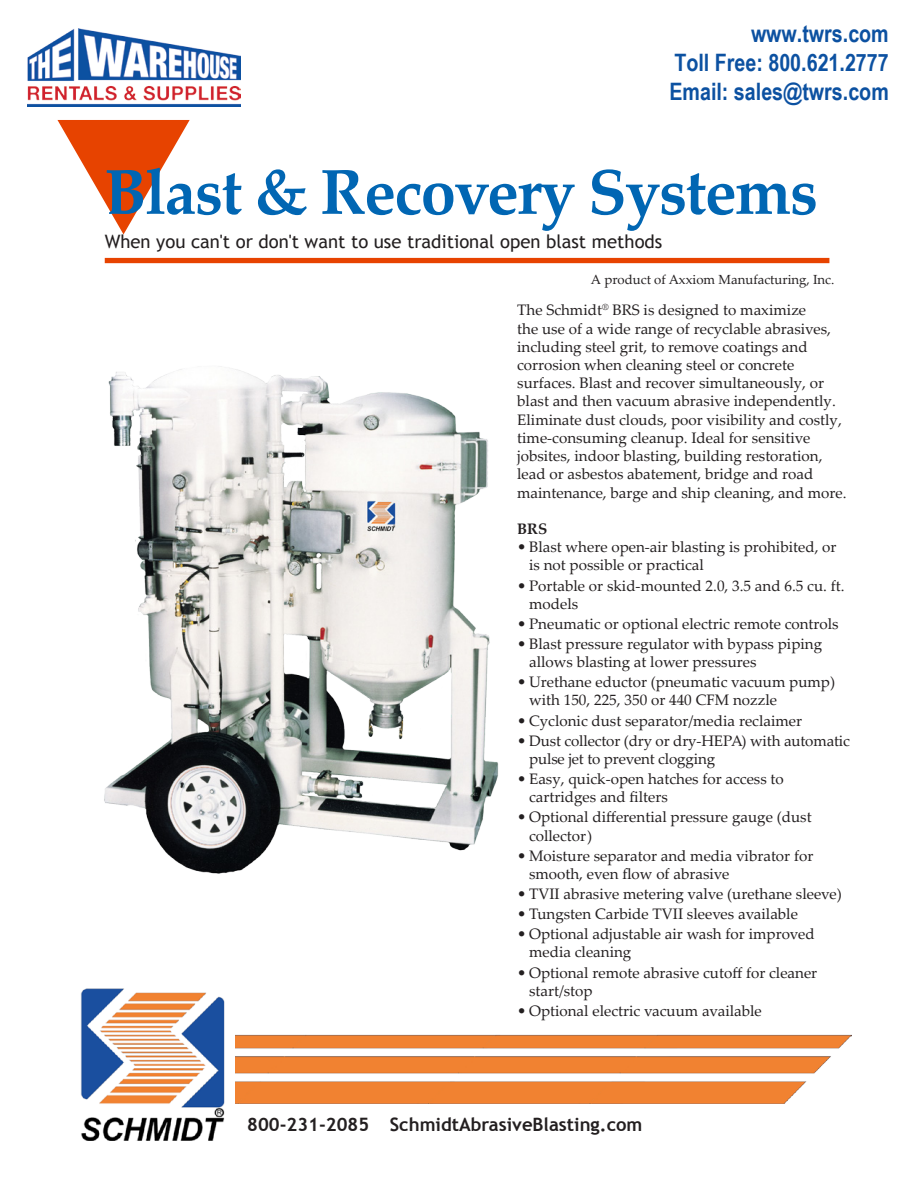
<style>
.page{position:relative;width:918px;height:1188px;background:#fff}
.page>*{position:absolute;margin:0;border:0;box-sizing:border-box;transform-origin:0 0}
.t1{font:700 63.3px "Palatino Linotype";letter-spacing:-.025em;color:#0166b3}
.t2{font:700 24px/28.8px "Arial Narrow";color:#0c51a1;text-align:right}
.t3{font:18.45px "Trebuchet MS";color:#231f20}
.t4{font:700 18.45px "Trebuchet MS";color:#231f20}
.t5{font:15.15px/18.1px "Palatino Linotype";color:#231f20}
.t6{font:700 15.15px "Palatino Linotype";color:#231f20}
.t7{font:13.2px "Palatino Linotype";color:#231f20}
</style>
<div class="page">
<img style="left:27px;top:29px;width:214px;height:78px">
<img style="left:235px;top:1034px;width:617px;height:69px">
<img style="left:80px;top:988px;width:145px;height:153px">
<div style="left:105px;top:258px;width:724px;height:5px;background:#e74300"></div>
<img style="left:104px;top:366px;width:395px;height:508px">
<h2 class="t2" style="left:674px;top:18px;width:216px">www.twrs.com<br>Toll Free: 800.621.2777</h2>
<h2 class="t2" style="left:669px;top:75px;width:221px">Email: sales@twrs.com</h2>
<p class="t1" style="left:105px;top:147px;width:715px">Blast &amp; Recovery Systems</p>
<p class="t3" style="left:105px;top:230px;width:559px">When you can't or don't want to use traditional open blast methods</p>
<p class="t7" style="left:591px;top:270px;width:245px">A product of Axxiom Manufacturing, Inc.</p>
<p class="t5" style="left:517px;top:301px;width:331px">The Schmidt<sup>®</sup> BRS is designed to maximize<br>the use of a wide range of recyclable abrasives, including steel grit, to remove coatings and corrosion when cleaning steel or concrete surfaces. Blast and recover simultaneously, or blast and then vacuum abrasive independently.<br>Eliminate dust clouds, poor visibility and costly, time-consuming cleanup. Ideal for sensitive jobsites, indoor blasting, building restoration, lead or asbestos abatement, bridge and road maintenance, barge and ship cleaning, and more.</p>
<p class="t6" style="left:517px;top:518px;width:32px">BRS</p>
<p class="t5" style="left:529px;top:537px;width:309px;text-indent:-12px">• Blast where open-air blasting is prohibited, or is not possible or practical</p>
<p class="t5" style="left:529px;top:576px;width:317px;text-indent:-12px">• Portable or skid-mounted 2.0, 3.5 and 6.5 cu. ft. models</p>
<p class="t5" style="left:517px;top:614px;width:323px">• Pneumatic or optional electric remote controls</p>
<p class="t5" style="left:529px;top:634px;width:295px;text-indent:-12px">• Blast pressure regulator with bypass piping allows blasting at lower pressures</p>
<p class="t5" style="left:529px;top:672px;width:308px;text-indent:-12px">• Urethane eductor (pneumatic vacuum pump) with 150, 225, 350 or 440 CFM nozzle</p>
<p class="t5" style="left:517px;top:711px;width:286px">• Cyclonic dust separator/media reclaimer</p>
<p class="t5" style="left:529px;top:731px;width:322px;text-indent:-12px">• Dust collector (dry or dry-HEPA) with automatic pulse jet to prevent clogging</p>
<p class="t5" style="left:529px;top:769px;width:256px;text-indent:-12px">• Easy, quick-open hatches for access to cartridges and filters</p>
<p class="t5" style="left:529px;top:808px;width:284px;text-indent:-12px">• Optional differential pressure gauge (dust collector)</p>
<p class="t5" style="left:529px;top:846px;width:286px;text-indent:-12px">• Moisture separator and media vibrator for smooth, even flow of abrasive</p>
<p class="t5" style="left:517px;top:884px;width:326px">• TVII abrasive metering valve (urethane sleeve)</p>
<p class="t5" style="left:517px;top:904px;width:282px">• Tungsten Carbide TVII sleeves available</p>
<p class="t5" style="left:529px;top:924px;width:287px;text-indent:-12px">• Optional adjustable air wash for improved media cleaning</p>
<p class="t5" style="left:529px;top:963px;width:290px;text-indent:-12px">• Optional remote abrasive cutoff for cleaner start/stop</p>
<p class="t5" style="left:517px;top:1001px;width:246px">• Optional electric vacuum available</p>
<p class="t4" style="left:247px;top:1113px;width:397px">800-231-2085 SchmidtAbrasiveBlasting.com</p>
</div>
